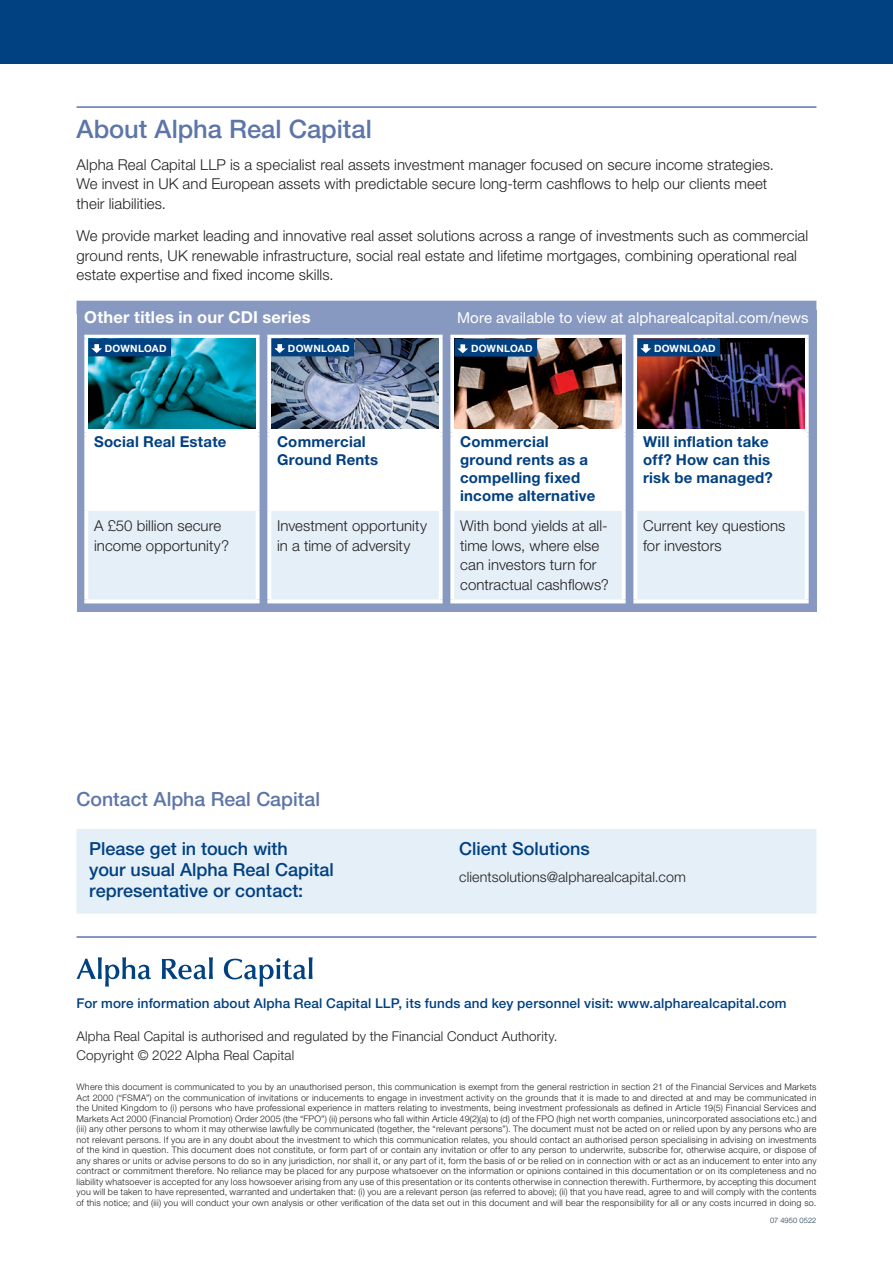
<style>
.page{position:relative;width:893px;height:1263px;background:#fff}
.page>*{position:absolute;margin:0;border:0;box-sizing:border-box;transform-origin:0 0}
.Header_2{font:500 25.5px "Helvetica Neue LT Std";color:#5d75a8}
.Body_-_text{font:500 19.5px "Helvetica Neue LT Std";color:#5d75a8}
.Body_-_text-2{font:500 18px/21px "Helvetica Neue LT Std";color:#014081}
.t1{font:700 16.5px "Helvetica Neue LT Std";letter-spacing:.01em;color:#fff}
.Body_-_text-3{font:300 15px/19.5px "Helvetica Neue LT Std";letter-spacing:.005em;color:#231f20}
.t2{font:700 15px/18px "Helvetica Neue LT Std";letter-spacing:.015em;color:#014081}
.t3{font:15px "Helvetica Neue LT Std";letter-spacing:.005em;color:#fff}
.t4{font:300 14.25px "Helvetica Neue LT Std";letter-spacing:.01em;color:#231f20}
.Body_-_text-4{font:300 13.5px/19.5px "Helvetica Neue LT Std";letter-spacing:.01em;color:#231f20}
.Body_-_text-5{font:500 13.5px "Helvetica Neue LT Std";letter-spacing:.01em;color:#014081}
.t5{font:700 10.05px "Helvetica Neue LT Std";letter-spacing:.025em;color:#fff}
.Body_small{font:300 9px/10.5px "Helvetica Neue LT Std";letter-spacing:.025em;color:#231f20;text-align:justify}
.t6{font:300 7.5px "Helvetica Neue LT Std";letter-spacing:.015em;color:#1a374b}
.s1{color:#014081}
</style>
<div class="page">
<hr style="left:77px;top:936px;width:739px;height:2px;background:#5d75a8">
<svg style="left:77px;top:957px;width:74px;height:30px"></svg>
<svg style="left:162px;top:957px;width:51px;height:22px"></svg>
<svg style="left:224px;top:957px;width:89px;height:30px"></svg>
<div style="left:0;top:0;width:893px;height:64px;background:#014081"></div>
<hr style="left:77px;top:106px;width:739px;height:2px;background:#5d75a8">
<div style="left:77px;top:310px;width:739px;height:302px;background:#8798c1"></div>
<div style="left:77px;top:301px;width:739px;height:13px;background:#8798c1"></div>
<div style="left:88px;top:428px;width:717px;height:79px;background:#fff"></div>
<div style="left:88px;top:511px;width:717px;height:88px;background:#e4eff8"></div>
<svg style="left:84px;top:335px;width:176px;height:4px"></svg>
<svg style="left:84px;top:339px;width:4px;height:93px"></svg>
<svg style="left:256px;top:339px;width:4px;height:93px"></svg>
<svg style="left:267px;top:335px;width:176px;height:4px"></svg>
<svg style="left:267px;top:339px;width:4px;height:93px"></svg>
<svg style="left:439px;top:339px;width:4px;height:93px"></svg>
<svg style="left:450px;top:335px;width:176px;height:4px"></svg>
<svg style="left:450px;top:339px;width:4px;height:93px"></svg>
<svg style="left:622px;top:339px;width:4px;height:93px"></svg>
<svg style="left:633px;top:335px;width:176px;height:4px"></svg>
<svg style="left:633px;top:339px;width:4px;height:93px"></svg>
<svg style="left:805px;top:339px;width:4px;height:93px"></svg>
<hr style="left:84px;top:432px;width:176px;height:4px;background:#fff">
<svg style="left:84px;top:436px;width:4px;height:71px"></svg>
<svg style="left:256px;top:436px;width:4px;height:71px"></svg>
<hr style="left:267px;top:432px;width:176px;height:4px;background:#fff">
<svg style="left:267px;top:436px;width:4px;height:71px"></svg>
<svg style="left:439px;top:436px;width:4px;height:71px"></svg>
<hr style="left:450px;top:432px;width:176px;height:4px;background:#fff">
<svg style="left:450px;top:436px;width:4px;height:71px"></svg>
<svg style="left:622px;top:436px;width:4px;height:71px"></svg>
<hr style="left:633px;top:432px;width:176px;height:4px;background:#fff">
<svg style="left:633px;top:436px;width:4px;height:71px"></svg>
<svg style="left:805px;top:436px;width:4px;height:71px"></svg>
<hr style="left:84px;top:507px;width:176px;height:4px;background:#fff">
<svg style="left:84px;top:511px;width:4px;height:88px"></svg>
<svg style="left:256px;top:511px;width:4px;height:88px"></svg>
<hr style="left:267px;top:507px;width:176px;height:4px;background:#fff">
<svg style="left:267px;top:511px;width:4px;height:88px"></svg>
<svg style="left:439px;top:511px;width:4px;height:88px"></svg>
<hr style="left:450px;top:507px;width:176px;height:4px;background:#fff">
<svg style="left:450px;top:511px;width:4px;height:88px"></svg>
<svg style="left:622px;top:511px;width:4px;height:88px"></svg>
<hr style="left:633px;top:507px;width:176px;height:4px;background:#fff">
<svg style="left:633px;top:511px;width:4px;height:88px"></svg>
<svg style="left:805px;top:511px;width:4px;height:88px"></svg>
<svg style="left:84px;top:599px;width:176px;height:4px"></svg>
<svg style="left:267px;top:599px;width:176px;height:4px"></svg>
<svg style="left:450px;top:599px;width:176px;height:4px"></svg>
<svg style="left:633px;top:599px;width:176px;height:4px"></svg>
<img style="left:88px;top:339px;width:168px;height:89px">
<img style="left:271px;top:339px;width:168px;height:89px">
<img style="left:454px;top:339px;width:168px;height:89px">
<img style="left:637px;top:339px;width:168px;height:89px">
<div style="left:88px;top:338px;width:83px;height:18px;background:#014081"></div>
<svg style="left:91px;top:344px;width:11px;height:9px"></svg>
<div style="left:272px;top:338px;width:82px;height:18px;background:#014081"></div>
<svg style="left:274px;top:344px;width:11px;height:9px"></svg>
<div style="left:455px;top:339px;width:82px;height:18px;background:#014081"></div>
<svg style="left:457px;top:344px;width:11px;height:9px"></svg>
<div style="left:638px;top:338px;width:82px;height:18px;background:#014081"></div>
<svg style="left:640px;top:344px;width:11px;height:9px"></svg>
<div style="left:77px;top:829px;width:739px;height:84px;background:#e4eff8"></div>
<p class="Header_2" style="left:77px;top:113px;width:297px">About Alpha Real Capital</p>
<p class="Body_-_text-3" style="left:77px;top:154px;width:699px">Alpha Real Capital LLP is a specialist real assets investment manager focused on secure income strategies.<br>We invest in UK and European assets with predictable secure long-term cashflows to help our clients meet their liabilities.</p>
<p class="Body_-_text-3" style="left:77px;top:226px;width:733px">We provide market leading and innovative real asset solutions across a range of investments such as commercial ground rents, UK renewable infrastructure, social real estate and lifetime mortgages, combining operational real estate expertise and fixed income skills.</p>
<p class="t1" style="left:84px;top:307px;width:228px">Other titles in our CDI series</p>
<p class="t3" style="left:457px;top:309px;width:353px">More available to view at alpharealcapital.com/news</p>
<p class="t5" style="left:105px;top:342px;width:68px">DOWNLOAD<span class="s1">-</span></p>
<p class="t5" style="left:288px;top:342px;width:68px">DOWNLOAD<span class="s1">-</span></p>
<p class="t5" style="left:471px;top:342px;width:68px">DOWNLOAD<span class="s1">-</span></p>
<p class="t5" style="left:654px;top:342px;width:68px">DOWNLOAD<span class="s1">-</span></p>
<p class="t2" style="left:94px;top:432px;width:134px">Social Real Estate</p>
<p class="t2" style="left:277px;top:432px;width:103px">Commercial<br>Ground Rents</p>
<p class="t2" style="left:460px;top:432px;width:137px">Commercial ground rents as a compelling fixed income alternative</p>
<p class="t2" style="left:643px;top:432px;width:131px">Will inflation take off? How can this risk be managed?</p>
<p class="Body_-_text-3" style="left:94px;top:516px;width:136px">A £50 billion secure income opportunity?</p>
<p class="Body_-_text-3" style="left:277px;top:516px;width:151px">Investment opportunity in a time of adversity</p>
<p class="Body_-_text-3" style="left:460px;top:516px;width:150px">With bond yields at all&shy;time lows, where else can investors turn for contractual cashflows?</p>
<p class="Body_-_text-3" style="left:643px;top:516px;width:144px">Current key questions for investors</p>
<p class="Body_-_text" style="left:77px;top:787px;width:245px">Contact Alpha Real Capital</p>
<p class="Body_-_text-2" style="left:89px;top:837px;width:246px">Please get in touch with<br>your usual Alpha Real Capital representative or contact:</p>
<p class="Body_-_text-2" style="left:459px;top:837px;width:132px">Client Solutions</p>
<p class="t4" style="left:459px;top:868px;width:228px">clientsolutions@alpharealcapital.com</p>
<p class="Body_-_text-5" style="left:77px;top:995px;width:712px">For more information about Alpha Real Capital LLP, its funds and key personnel visit: www.alpharealcapital.com</p>
<p class="Body_-_text-4" style="left:77px;top:1026px;width:483px">Alpha Real Capital is authorised and regulated by the Financial Conduct Authority.<br>Copyright © 2022 Alpha Real Capital</p>
<p class="Body_small" style="left:77px;top:1081px;width:741px">Where this document is communicated to you by an unauthorised person, this communication is exempt from the general restriction in section 21 of the Financial Services and Markets Act 2000 (“FSMA”) on the communication of invitations or inducements to engage in investment activity on the grounds that it is made to and directed at and may be communicated in the United Kingdom to (i) persons who have professional experience in matters relating to investments, being investment professionals as defined in Article 19(5) Financial Services and Markets Act 2000 (Financial Promotion) Order 2005 (the “FPO”) (ii) persons who fall within Article 49(2)(a) to (d) of the FPO (high net worth companies, unincorporated associations etc.) and (iii) any other persons to whom it may otherwise lawfully be communicated (together, the “relevant persons”). The document must not be acted on or relied upon by any persons who are not relevant persons. If you are in any doubt about the investment to which this communication relates, you should contact an authorised person specialising in advising on investments of the kind in question. This document does not constitute, or form part of or contain any invitation or offer to any person to underwrite, subscribe for, otherwise acquire, or dispose of any shares or units or advise persons to do so in any jurisdiction, nor shall it, or any part of it, form the basis of or be relied on in connection with or act as an inducement to enter into any contract or commitment therefore. No reliance may be placed for any purpose whatsoever on the information or opinions contained in this documentation or on its completeness and no liability whatsoever is accepted for any loss howsoever arising from any use of this presentation or its contents otherwise in connection therewith. Furthermore, by accepting this document you will be taken to have represented, warranted and undertaken that: (i) you are a relevant person (as referred to above); (ii) that you have read, agree to and will comply with the contents of this notice; and (iii) you will conduct your own analysis or other verification of the data set out in this document and will bear the responsibility for all or any costs incurred in doing so.</p>
<p class="t6" style="left:770px;top:1216px;width:48px">07 4950 0522</p>
</div>
